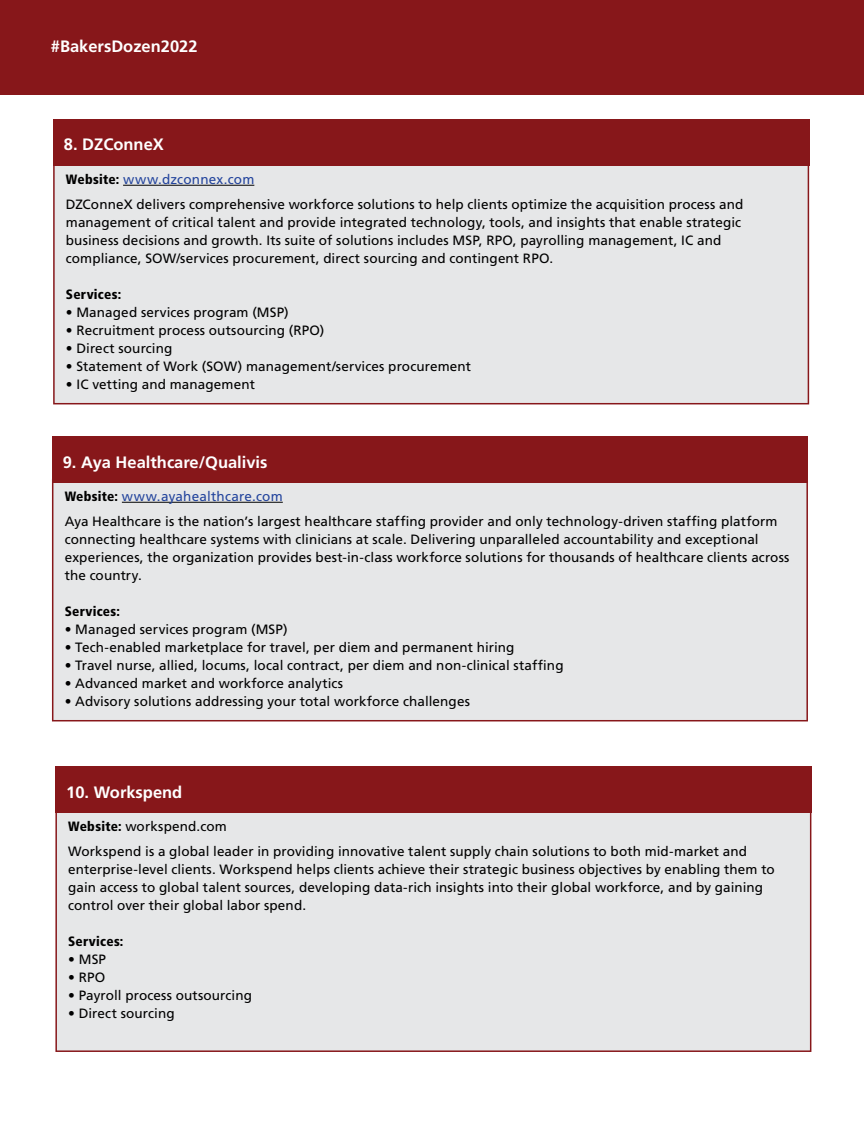
<style>
.page{position:relative;width:864px;height:1134px;background:#fff}
.page>*{position:absolute;margin:0;border:0;box-sizing:border-box;transform-origin:0 0}
.t1{font:700 16.5px "Frutiger LT Std";color:#fff}
.t2{font:13.5px/18px "Frutiger LT Std";letter-spacing:.005em;color:#000}
.t3{font:900 condensed 13.5px "Frutiger LT Std";letter-spacing:.02em;color:#000}
.s1{font-weight:900;font-stretch:condensed}
.s2{color:#24459d}
</style>
<div class="page">
<div style="left:0;top:0;width:864px;height:94px;background:#87171a"></div>
<div style="left:52px;top:479px;width:756px;height:242px;background:#e6e7e8;border:2px solid #87171a"></div>
<div style="left:52px;top:436px;width:756px;height:47px;background:#87171a"></div>
<hr style="left:122px;top:502px;width:161px;height:1px;background:#000">
<div style="left:55px;top:809px;width:756px;height:243px;background:#e6e7e8;border:2px solid #87171a"></div>
<div style="left:55px;top:766px;width:756px;height:47px;background:#87171a"></div>
<div style="left:53px;top:162px;width:756px;height:242px;background:#e6e7e8;border:2px solid #87171a"></div>
<div style="left:53px;top:119px;width:756px;height:46px;background:#87171a"></div>
<hr style="left:123px;top:185px;width:131px;height:1px;background:#000">
<p class="t1" style="left:51px;top:36px;width:148px">#BakersDozen2022</p>
<p class="t1" style="left:64px;top:135px;width:101px">8. DZConneX</p>
<p class="t2" style="left:66px;top:167px;width:679px;line-height:24.8px"><span class="s1">Website:</span> <span class="s2">www.dzconnex.com<br></span>DZConneX delivers comprehensive workforce solutions to help clients optimize the acquisition process and</p>
<p class="t2" style="left:66px;top:213px;width:677px">management of critical talent and provide integrated technology, tools, and insights that enable strategic business decisions and growth. Its suite of solutions includes MSP, RPO, payrolling management, IC and compliance, SOW/services procurement, direct sourcing and contingent RPO.</p>
<p class="t3" style="left:66px;top:286px;width:57px">Services:</p>
<p class="t2" style="left:66px;top:303px;width:224px">• Managed services program (MSP)</p>
<p class="t2" style="left:66px;top:321px;width:260px">• Recruitment process outsourcing (RPO)</p>
<p class="t2" style="left:66px;top:339px;width:108px">• Direct sourcing</p>
<p class="t2" style="left:66px;top:357px;width:407px">• Statement of Work (SOW) management/services procurement</p>
<p class="t2" style="left:66px;top:375px;width:191px">• IC vetting and management</p>
<p class="t1" style="left:63px;top:452px;width:206px">9. Aya Healthcare/Qualivis</p>
<p class="t2" style="left:65px;top:484px;width:714px;line-height:24.8px"><span class="s1">Website:</span> <span class="s2">www.ayahealthcare.com<br></span>Aya Healthcare is the nation’s largest healthcare staffing provider and only technology-driven staffing platform</p>
<p class="t2" style="left:65px;top:530px;width:726px">connecting healthcare systems with clinicians at scale. Delivering unparalleled accountability and exceptional experiences, the organization provides best-in-class workforce solutions for thousands of healthcare clients across the country.</p>
<p class="t3" style="left:65px;top:603px;width:57px">Services:</p>
<p class="t2" style="left:65px;top:620px;width:224px">• Managed services program (MSP)</p>
<p class="t2" style="left:65px;top:638px;width:451px">• Tech-enabled marketplace for travel, per diem and permanent hiring</p>
<p class="t2" style="left:65px;top:656px;width:500px">• Travel nurse, allied, locums, local contract, per diem and non-clinical staffing</p>
<p class="t2" style="left:65px;top:674px;width:280px">• Advanced market and workforce analytics</p>
<p class="t2" style="left:65px;top:692px;width:407px">• Advisory solutions addressing your total workforce challenges</p>
<p class="t1" style="left:66px;top:783px;width:118px">10. Workspend</p>
<p class="t2" style="left:68px;top:814px;width:681px;line-height:24.8px"><span class="s1">Website:</span> workspend.com<br>Workspend is a global leader in providing innovative talent supply chain solutions to both mid-market and</p>
<p class="t2" style="left:68px;top:861px;width:708px">enterprise-level clients. Workspend helps clients achieve their strategic business objectives by enabling them to gain access to global talent sources, developing data-rich insights into their global workforce, and by gaining control over their global labor spend.</p>
<p class="t3" style="left:68px;top:933px;width:57px">Services:</p>
<p class="t2" style="left:68px;top:950px;width:39px">• MSP</p>
<p class="t2" style="left:68px;top:968px;width:39px">• RPO</p>
<p class="t2" style="left:68px;top:986px;width:185px">• Payroll process outsourcing</p>
<p class="t2" style="left:68px;top:1004px;width:108px">• Direct sourcing</p>
</div>
